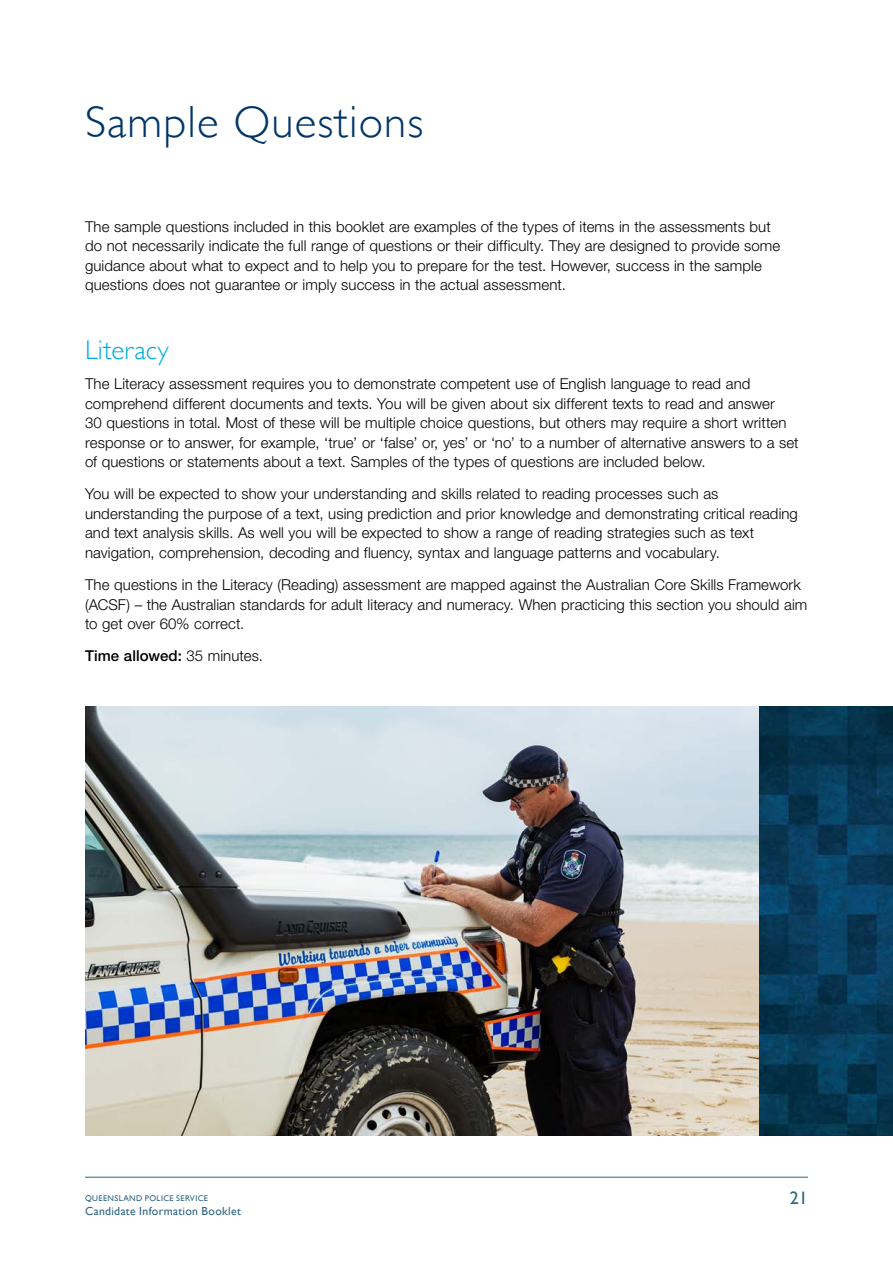
<style>
.page{position:relative;width:893px;height:1263px;background:#fff}
.page>*{position:absolute;margin:0;border:0;box-sizing:border-box;transform-origin:0 0}
.t1{font:300 45px "Gill Sans";letter-spacing:.025em;color:#003667}
.t2{font:300 27px "Gill Sans";letter-spacing:.01em;color:#00add8}
.t3{font:18px "Gill Sans";color:#2d637f}
.Body{font:300 15px/19.5px "Helvetica Neue LT Std";letter-spacing:.005em;color:#000}
.Body-2{font:500 15px "Helvetica Neue LT Std";letter-spacing:.005em;color:#000}
.t4{font:11.7px "Gill Sans";letter-spacing:.03em;color:#2d637f}
.t5{font:8.25px "Gill Sans";letter-spacing:.045em;color:#2d637f}
.s1{font-weight:300}
</style>
<div class="page">
<hr style="left:85px;top:1177px;width:723px;height:1px;background:#2d637f">
<img style="left:85px;top:707px;width:675px;height:428px">
<img style="left:760px;top:707px;width:133px;height:428px">
<h1 class="t1" style="left:85px;top:87px;width:340px">Sample Questions</h1>
<p class="Body" style="left:85px;top:216px;width:697px">The sample questions included in this booklet are examples of the types of items in the assessments but do not necessarily indicate the full range of questions or their difficulty. They are designed to provide some guidance about what to expect and to help you to prepare for the test. However, success in the sample questions does not guarantee or imply success in the actual assessment.</p>
<h2 class="t2" style="left:85px;top:329px;width:85px">Literacy</h2>
<p class="Body" style="left:85px;top:374px;width:715px">The Literacy assessment requires you to demonstrate competent use of English language to read and comprehend different documents and texts. You will be given about six different texts to read and answer<br>30 questions in total. Most of these will be multiple choice questions, but others may require a short written response or to answer, for example, ‘true’ or ‘false’ or, yes’ or ‘no’ to a number of alternative answers to a set of questions or statements about a text. Samples of the types of questions are included below.</p>
<p class="Body" style="left:85px;top:484px;width:714px">You will be expected to show your understanding and skills related to reading processes such as understanding the purpose of a text, using prediction and prior knowledge and demonstrating critical reading and text analysis skills. As well you will be expected to show a range of reading strategies such as text navigation, comprehension, decoding and fluency, syntax and language patterns and vocabulary.</p>
<p class="Body" style="left:85px;top:575px;width:724px">The questions in the Literacy (Reading) assessment are mapped against the Australian Core Skills Framework (ACSF) – the Australian standards for adult literacy and numeracy. When practicing this section you should aim to get over 60% correct.</p>
<p class="Body-2" style="left:85px;top:647px;width:179px">Time allowed: <span class="s1">35 minutes.</span></p>
<p class="t5" style="left:85px;top:1193px;width:125px">QUEENSLAND POLICE SERVICE</p>
<p class="t3" style="left:790px;top:1187px;width:19px">21</p>
<p class="t4" style="left:85px;top:1204px;width:157px">Candidate Information Booklet</p>
</div>
